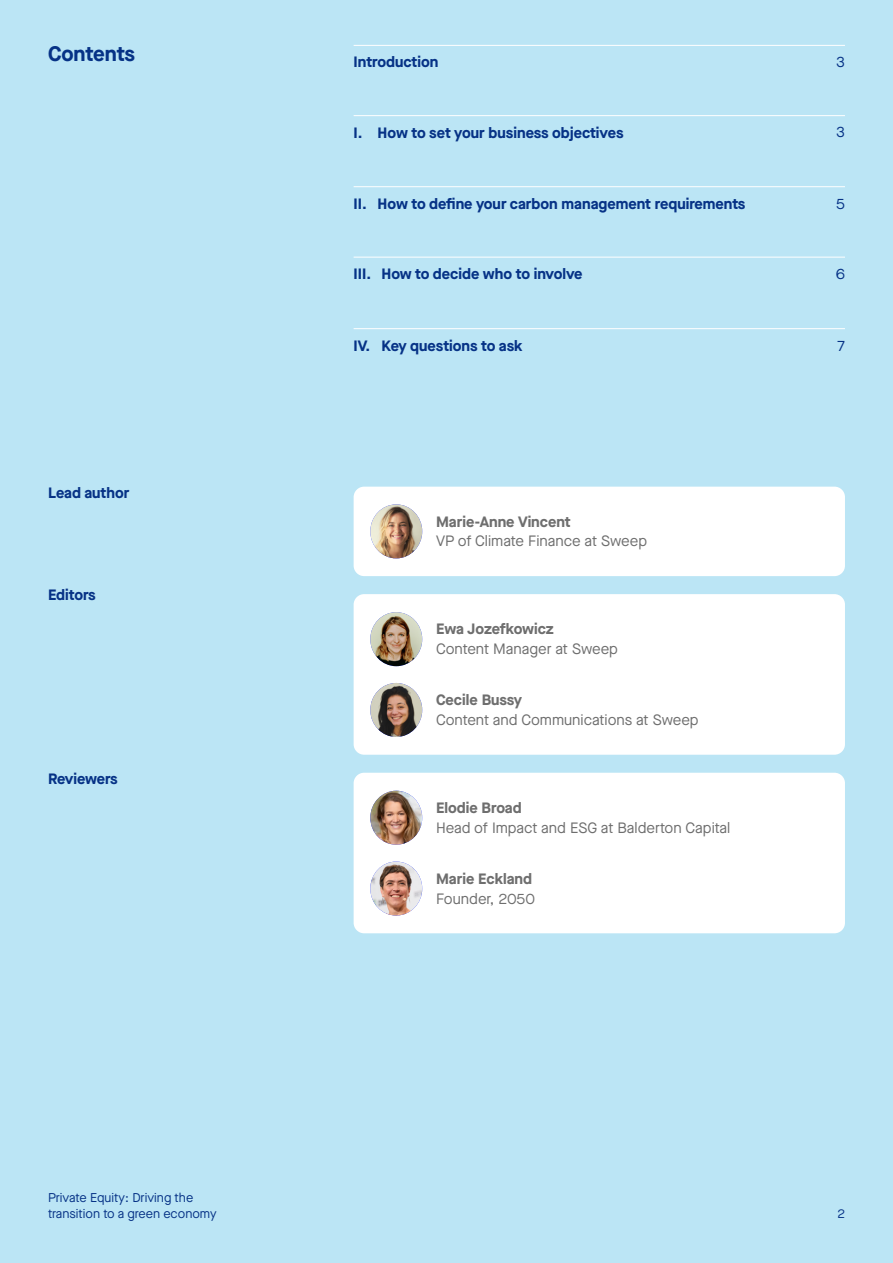
<style>
.page{position:relative;width:893px;height:1263px;background:#bbe5f5}
.page>*{position:absolute;margin:0;border:0;box-sizing:border-box;transform-origin:0 0}
.t1{font:700 21px "Maison Neue";letter-spacing:-.005em;color:#063286}
.t2{font:700 15px "Maison Neue";color:#063286}
.t3{font:15px "Maison Neue";color:#6e6e6e}
.t4{font:700 15px "Maison Neue";color:#6e6e6e}
.t5{font:700 15px "Maison Neue";letter-spacing:-.02em;color:#063286}
.t6{font:15px "Maison Neue";color:#063286}
.t7{font:12.75px/15.8px "Maison Neue";color:#063286}
</style>
<div class="page">
<hr style="left:354px;top:45px;width:491px;height:1px;background:#fff">
<hr style="left:354px;top:186px;width:491px;height:1px;background:#fff">
<hr style="left:354px;top:115px;width:491px;height:1px;background:#fff">
<hr style="left:354px;top:257px;width:491px;height:1px;background:#fff">
<hr style="left:354px;top:328px;width:491px;height:1px;background:#fff">
<div style="left:354px;top:487px;width:491px;height:89px;background:#fff;border-radius:10px"></div>
<img style="left:370px;top:504px;width:52px;height:54px">
<div style="left:354px;top:594px;width:491px;height:161px;background:#fff;border-radius:10px"></div>
<div style="left:354px;top:773px;width:491px;height:160px;background:#fff;border-radius:10px"></div>
<img style="left:370px;top:683px;width:52px;height:54px">
<img style="left:370px;top:612px;width:52px;height:54px">
<img style="left:370px;top:861px;width:52px;height:54px">
<img style="left:370px;top:791px;width:52px;height:54px">
<h1 class="t1" style="left:48px;top:39px;width:88px">Contents</h1>
<p class="t2" style="left:48px;top:482px;width:83px">Lead author</p>
<p class="t2" style="left:48px;top:584px;width:49px">Editors</p>
<p class="t5" style="left:48px;top:768px;width:71px">Reviewers</p>
<p class="t7" style="left:48px;top:1190px;width:170px">Private Equity: Driving the transition to a green economy</p>
<p class="t2" style="left:354px;top:51px;width:86px">Introduction</p>
<p class="t2" style="left:354px;top:122px;width:271px">I. How to set your business objectives</p>
<p class="t2" style="left:354px;top:193px;width:393px">II. How to define your carbon management requirements</p>
<p class="t2" style="left:354px;top:263px;width:231px">III. How to decide who to involve</p>
<p class="t2" style="left:354px;top:335px;width:170px">IV. Key questions to ask</p>
<p class="t4" style="left:436px;top:511px;width:136px">Marie-Anne Vincent</p>
<p class="t3" style="left:436px;top:531px;width:213px">VP of Climate Finance at Sweep</p>
<p class="t4" style="left:436px;top:618px;width:119px">Ewa Jozefkowicz</p>
<p class="t3" style="left:436px;top:639px;width:183px">Content Manager at Sweep</p>
<p class="t4" style="left:436px;top:689px;width:88px">Cecile Bussy</p>
<p class="t3" style="left:436px;top:710px;width:264px">Content and Communications at Sweep</p>
<p class="t4" style="left:436px;top:797px;width:87px">Elodie Broad</p>
<p class="t3" style="left:436px;top:817px;width:296px">Head of Impact and ESG at Balderton Capital</p>
<p class="t4" style="left:436px;top:868px;width:98px">Marie Eckland</p>
<p class="t3" style="left:436px;top:888px;width:100px">Founder, 2050</p>
<p class="t6" style="left:836px;top:52px;width:10px">3</p>
<p class="t6" style="left:836px;top:122px;width:10px">3</p>
<p class="t6" style="left:836px;top:193px;width:10px">5</p>
<p class="t6" style="left:836px;top:264px;width:11px">6</p>
<p class="t6" style="left:837px;top:335px;width:9px">7</p>
<p class="t7" style="left:837px;top:1205px;width:9px">2</p>
</div>
